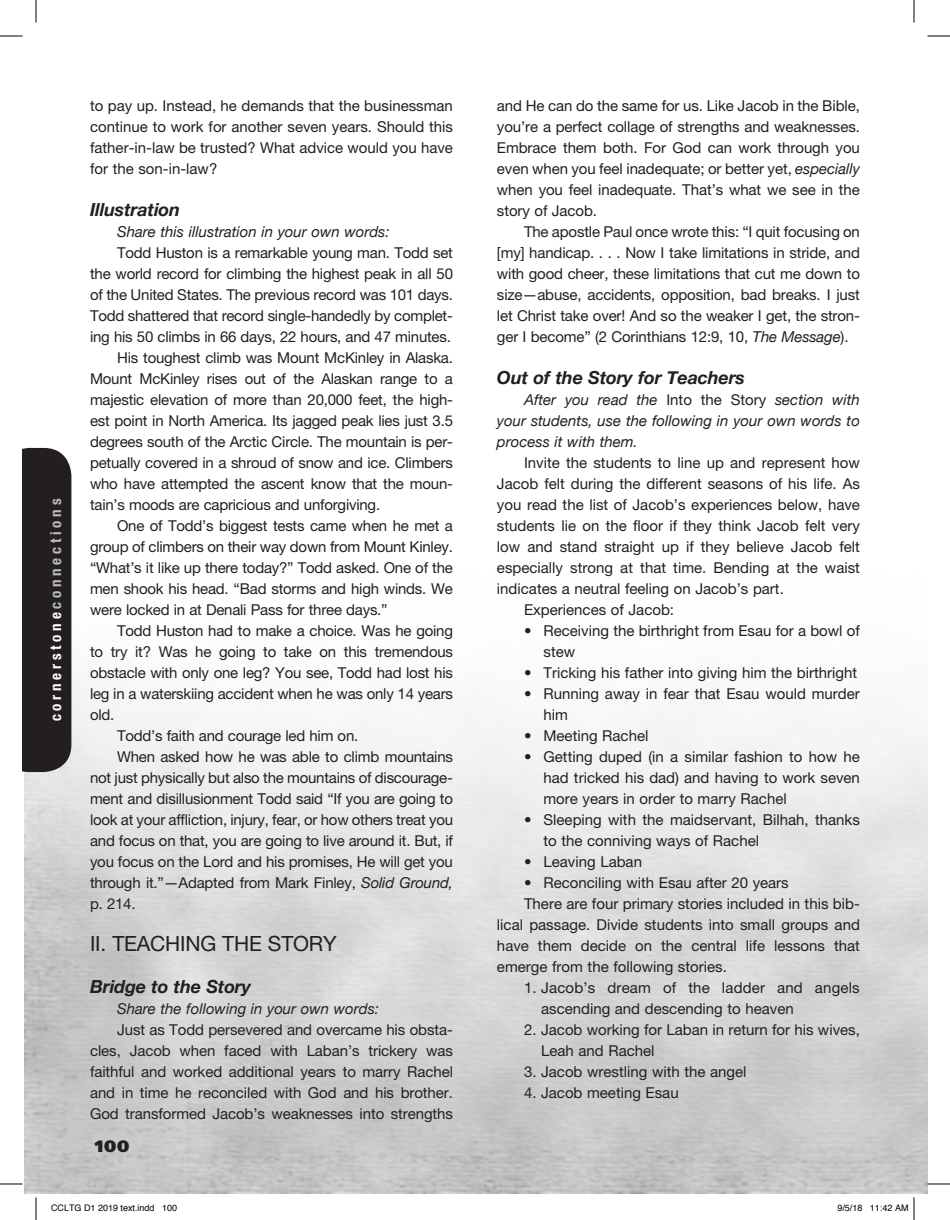
<style>
.page{position:relative;width:950px;height:1220px;background:#fff}
.page>*{position:absolute;margin:0;border:0;box-sizing:border-box;transform-origin:0 0}
.t1{font:21px "Helvetica Neue";letter-spacing:-.01em;color:#231f20}
.t2{font:italic 700 18px "Helvetica Neue";letter-spacing:-.01em;color:#231f20}
.t3{font:900 16.5px "Frutiger";color:#231f20}
.t4{font:15px/21px "Helvetica Neue";letter-spacing:-.015em;color:#231f20;text-align:justify}
.t5{font:italic 15px/21px "Helvetica Neue";color:#231f20;text-align:justify}
.t6{font:700 condensed 15px "Helvetica Neue";letter-spacing:.25em;color:#fff}
.t7{font:9px "Helvetica";color:#000}
.s1{color:#bcbdc0}
.s2{font-style:italic}
.s3{font-style:normal}
</style>
<div class="page">
<div style="left:22px;top:448px;width:49px;height:324px;background:#231f20"></div>
<svg style="left:0;top:36px;width:22px;height:1px"></svg>
<svg style="left:927px;top:36px;width:23px;height:1px"></svg>
<svg style="left:0;top:1183px;width:22px;height:1px"></svg>
<svg style="left:927px;top:1183px;width:23px;height:1px"></svg>
<svg style="left:36px;top:0;width:1px;height:22px"></svg>
<svg style="left:36px;top:1197px;width:1px;height:23px"></svg>
<svg style="left:913px;top:0;width:1px;height:22px"></svg>
<svg style="left:913px;top:1197px;width:1px;height:23px"></svg>
<p class="t6" style="left:47px;top:721px;width:224px;rotate:-90deg">cornerstone<span class="s1">connections</span></p>
<p class="t4" style="left:90px;top:95px;width:364px">to pay up. Instead, he demands that the businessman continue to work for another seven years. Should this father-in-law be trusted? What advice would you have for the son-in-law?</p>
<p class="t2" style="left:90px;top:198px;width:91px">Illustration</p>
<p class="t5" style="left:117px;top:221px;width:274px">Share this illustration in your own words:</p>
<p class="t4" style="left:117px;top:242px;width:337px">Todd Huston is a remarkable young man. Todd set</p>
<p class="t4" style="left:90px;top:263px;width:364px">the world record for climbing the highest peak in all 50</p>
<p class="t4" style="left:90px;top:284px;width:364px">of the United States. The previous record was 101 days.</p>
<p class="t4" style="left:90px;top:305px;width:364px">Todd shattered that record single-handedly by complet-</p>
<p class="t4" style="left:90px;top:326px;width:362px">ing his 50 climbs in 66 days, 22 hours, and 47 minutes.</p>
<p class="t4" style="left:117px;top:347px;width:337px">His toughest climb was Mount McKinley in Alaska.</p>
<p class="t4" style="left:90px;top:368px;width:364px">Mount McKinley rises out of the Alaskan range to a</p>
<p class="t4" style="left:90px;top:389px;width:364px">majestic elevation of more than 20,000 feet, the high-</p>
<p class="t4" style="left:90px;top:410px;width:364px">est point in North America. Its jagged peak lies just 3.5</p>
<p class="t4" style="left:90px;top:431px;width:364px">degrees south of the Arctic Circle. The mountain is per-</p>
<p class="t4" style="left:90px;top:452px;width:364px">petually covered in a shroud of snow and ice. Climbers</p>
<p class="t4" style="left:90px;top:473px;width:364px">who have attempted the ascent know that the moun-</p>
<p class="t4" style="left:90px;top:494px;width:291px">tain’s moods are capricious and unforgiving.</p>
<p class="t4" style="left:117px;top:515px;width:337px">One of Todd’s biggest tests came when he met a</p>
<p class="t4" style="left:90px;top:536px;width:364px">group of climbers on their way down from Mount Kinley.</p>
<p class="t4" style="left:90px;top:557px;width:364px">“What’s it like up there today?” Todd asked. One of the</p>
<p class="t4" style="left:90px;top:578px;width:364px">men shook his head. “Bad storms and high winds. We</p>
<p class="t4" style="left:90px;top:599px;width:299px">were locked in at Denali Pass for three days.”</p>
<p class="t4" style="left:117px;top:620px;width:337px">Todd Huston had to make a choice. Was he going</p>
<p class="t4" style="left:90px;top:641px;width:364px">to try it? Was he going to take on this tremendous</p>
<p class="t4" style="left:90px;top:662px;width:364px">obstacle with only one leg? You see, Todd had lost his</p>
<p class="t4" style="left:90px;top:683px;width:364px">leg in a waterskiing accident when he was only 14 years</p>
<p class="t4" style="left:90px;top:704px;width:26px">old.</p>
<p class="t4" style="left:117px;top:725px;width:243px">Todd’s faith and courage led him on.</p>
<p class="t4" style="left:117px;top:746px;width:337px">When asked how he was able to climb mountains</p>
<p class="t4" style="left:90px;top:767px;width:364px">not just physically but also the mountains of discourage-</p>
<p class="t4" style="left:90px;top:788px;width:364px">ment and disillusionment Todd said “If you are going to</p>
<p class="t4" style="left:90px;top:809px;width:364px">look at your affliction, injury, fear, or how others treat you</p>
<p class="t4" style="left:90px;top:830px;width:364px">and focus on that, you are going to live around it. But, if</p>
<p class="t4" style="left:90px;top:851px;width:364px">you focus on the Lord and his promises, He will get you</p>
<p class="t4" style="left:90px;top:872px;width:364px">through it.”—Adapted from Mark Finley, <span class="s2">Solid Ground,</span></p>
<p class="t4" style="left:90px;top:893px;width:47px">p. 214.</p>
<h1 class="t1" style="left:90px;top:931px;width:248px">II. TEACHING THE STORY</h1>
<p class="t2" style="left:90px;top:975px;width:162px">Bridge to the Story</p>
<p class="t5" style="left:117px;top:998px;width:263px">Share the following in your own words:</p>
<p class="t4" style="left:90px;top:1019px;width:364px;text-indent:27px">Just as Todd persevered and overcame his obsta&shy;cles, Jacob when faced with Laban’s trickery was faithful and worked additional years to marry Rachel and in time he reconciled with God and his brother.<br>God transformed Jacob’s weaknesses into strengths</p>
<p class="t3" style="left:95px;top:1136px;width:36px">100</p>
<p class="t4" style="left:497px;top:95px;width:364px">and He can do the same for us. Like Jacob in the Bible, you’re a perfect collage of strengths and weaknesses.<br>Embrace them both. For God can work through you even when you feel inadequate; or better yet, <span class="s2">especially </span>when you feel inadequate. That’s what we see in the story of Jacob.</p>
<p class="t4" style="left:497px;top:221px;width:364px;text-indent:27px">The apostle Paul once wrote this: “I quit focusing on [my] handicap. . . . Now I take limitations in stride, and with good cheer, these limitations that cut me down to size—abuse, accidents, opposition, bad breaks. I just let Christ take over! And so the weaker I get, the stron&shy;ger I become” (2 Corinthians 12:9, 10, <span class="s2">The Message</span>).</p>
<p class="t2" style="left:497px;top:366px;width:249px">Out of the Story for Teachers</p>
<p class="t5" style="left:497px;top:389px;width:364px;text-indent:27px">After you read the <span class="s3">Into the Story</span> section with your students, use the following in your own words to process it with them.</p>
<p class="t4" style="left:524px;top:452px;width:337px">Invite the students to line up and represent how</p>
<p class="t4" style="left:497px;top:473px;width:364px">Jacob felt during the different seasons of his life. As</p>
<p class="t4" style="left:497px;top:494px;width:364px">you read the list of Jacob’s experiences below, have</p>
<p class="t4" style="left:497px;top:515px;width:364px">students lie on the floor if they think Jacob felt very</p>
<p class="t4" style="left:497px;top:536px;width:364px">low and stand straight up if they believe Jacob felt</p>
<p class="t4" style="left:497px;top:557px;width:364px">especially strong at that time. Bending at the waist</p>
<p class="t4" style="left:497px;top:578px;width:288px">indicates a neutral feeling on Jacob’s part.</p>
<p class="t4" style="left:524px;top:599px;width:152px">Experiences of Jacob:</p>
<p class="t4" style="left:543px;top:620px;width:318px;text-indent:-20px">• Receiving the birthright from Esau for a bowl of stew</p>
<p class="t4" style="left:524px;top:662px;width:335px">• Tricking his father into giving him the birthright</p>
<p class="t4" style="left:543px;top:683px;width:318px;text-indent:-20px">• Running away in fear that Esau would murder him</p>
<p class="t4" style="left:524px;top:725px;width:126px">• Meeting Rachel</p>
<p class="t4" style="left:543px;top:746px;width:318px;text-indent:-20px">• Getting duped (in a similar fashion to how he had tricked his dad) and having to work seven more years in order to marry Rachel</p>
<p class="t4" style="left:543px;top:809px;width:318px;text-indent:-20px">• Sleeping with the maidservant, Bilhah, thanks to the conniving ways of Rachel</p>
<p class="t4" style="left:524px;top:851px;width:120px">• Leaving Laban</p>
<p class="t4" style="left:524px;top:872px;width:266px">• Reconciling with Esau after 20 years</p>
<p class="t4" style="left:524px;top:893px;width:337px">There are four primary stories included in this bib-</p>
<p class="t4" style="left:497px;top:914px;width:364px">lical passage. Divide students into small groups and</p>
<p class="t4" style="left:497px;top:935px;width:364px">have them decide on the central life lessons that</p>
<p class="t4" style="left:497px;top:956px;width:231px">emerge from the following stories.</p>
<p class="t4" style="left:541px;top:977px;width:320px;text-indent:-17px">1. Jacob’s dream of the ladder and angels ascending and descending to heaven</p>
<p class="t4" style="left:541px;top:1019px;width:320px;text-indent:-17px">2. Jacob working for Laban in return for his wives,<br>Leah and Rachel</p>
<p class="t4" style="left:524px;top:1061px;width:224px">3. Jacob wrestling with the angel</p>
<p class="t4" style="left:524px;top:1082px;width:156px">4. Jacob meeting Esau</p>
<p class="t7" style="left:51px;top:1200px;width:128px">CCLTG D1 2019 text.indd 100</p>
<p class="t7" style="left:837px;top:1200px;width:73px">9/5/18 11:42 AM</p>
</div>
